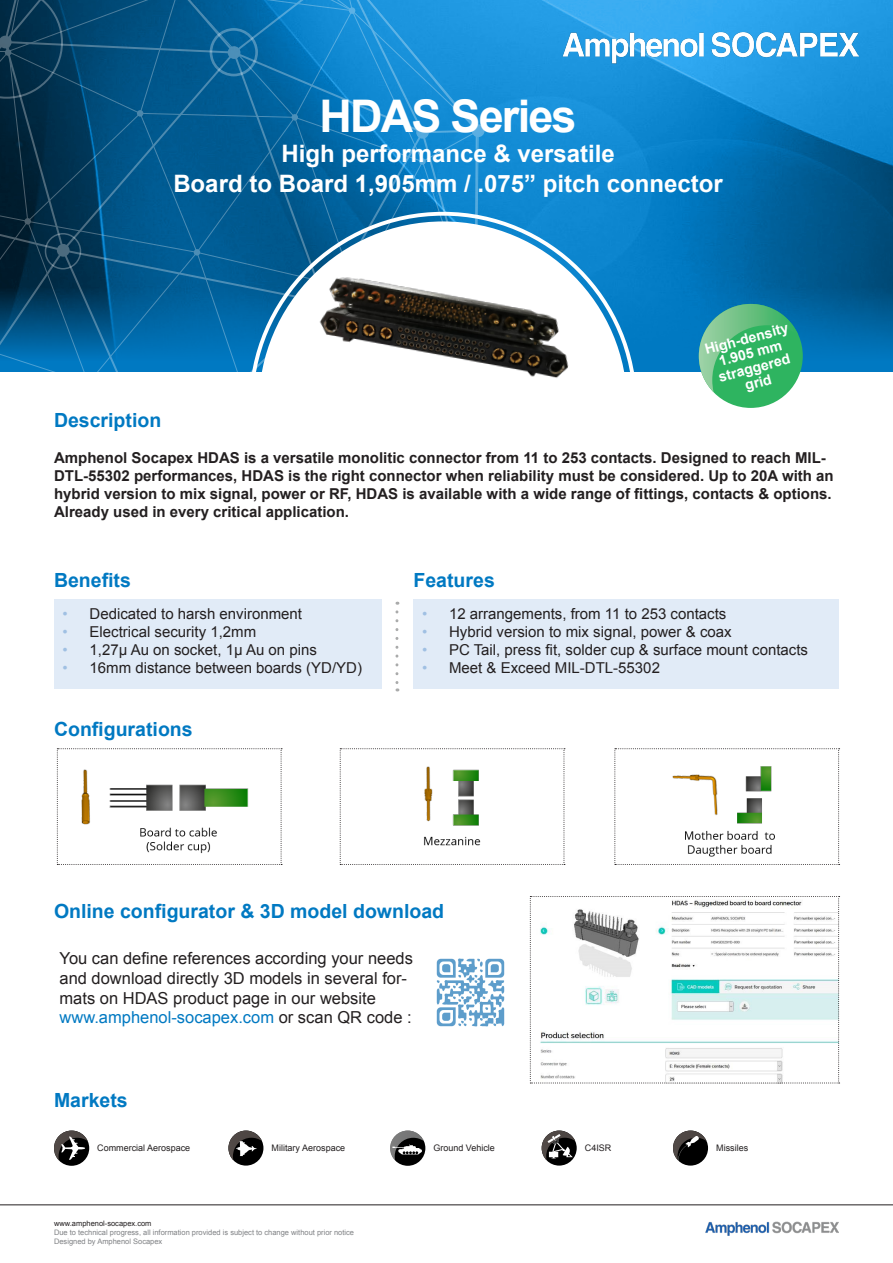
<style>
.page{position:relative;width:893px;height:1263px;background:#fff}
.page>*{position:absolute;margin:0;border:0;box-sizing:border-box;transform-origin:0 0}
.t1{font:700 45px "Arial";letter-spacing:-.04em;color:#fff}
.t2{font:700 24px "Arial";color:#fff}
.t3{font:700 19.5px "Arial";color:#0079c2}
.t4{font:16.5px/19.8px "Arial";color:#231f20}
.t5{font:16.5px "Arial";color:#0079c2}
.Amphenol_Cell_Styles{font:700 15px/18px "Arial";color:#231f20}
.Amphenol_Cell_Styles-2{font:15px "Arial";color:#231f20}
.t6{font:700 14.25px "Arial";color:#fff}
.t7{font:9px "Arial";color:#231f20}
.t8{font:7.5px/9px "Arial";color:#808285}
.t9{font:7.5px "Arial";color:#231f20}
.s1{color:#a0c0e3}
.s2{color:#231f20}
</style>
<div class="page">
<img style="left:481px;top:0;width:412px;height:372px">
<svg style="left:472px;top:124px;width:13px;height:13px"></svg>
<svg style="left:0;top:0;width:481px;height:372px;background:#0b6297"></svg>
<div style="left:263px;top:225px;width:360px;height:361px;background:#fff;border-radius:50%"></div>
<div style="left:259px;top:221px;width:368px;height:369px;border:8px solid #fff;border-radius:50%"></div>
<hr style="left:0;top:1204px;width:893px;height:1px;background:#231f20">
<img style="left:705px;top:1221px;width:134px;height:15px">
<img style="left:562px;top:29px;width:296px;height:34px">
<div style="left:699px;top:304px;width:104px;height:104px;background:#2eb460;border-radius:50%"></div>
<img style="left:699px;top:304px;width:99px;height:88px">
<div style="left:54px;top:599px;width:327px;height:90px;background:#e1ebf7"></div>
<div style="left:414px;top:599px;width:425px;height:90px;background:#e1ebf7"></div>
<svg style="left:395px;top:612px;width:3px;height:79px"></svg>
<div style="left:542px;top:1130px;width:35px;height:35px;background:#000;border-radius:50%"></div>
<svg style="left:542px;top:1130px;width:33px;height:30px"></svg>
<div style="left:673px;top:1130px;width:35px;height:35px;background:#000;border-radius:50%"></div>
<svg style="left:673px;top:1130px;width:34px;height:31px"></svg>
<div style="left:228px;top:1130px;width:35px;height:35px;background:#000;border-radius:50%"></div>
<svg style="left:228px;top:1130px;width:34px;height:30px"></svg>
<div style="left:54px;top:1130px;width:35px;height:36px;background:#000;border-radius:50%"></div>
<svg style="left:54px;top:1130px;width:34px;height:30px"></svg>
<div style="left:390px;top:1130px;width:35px;height:36px;background:#000;border-radius:50%"></div>
<svg style="left:390px;top:1130px;width:34px;height:30px"></svg>
<img style="left:436px;top:958px;width:69px;height:69px">
<svg style="left:57px;top:748px;width:225px;height:117px"></svg>
<svg style="left:340px;top:748px;width:225px;height:117px"></svg>
<svg style="left:614px;top:748px;width:226px;height:117px"></svg>
<svg style="left:530px;top:896px;width:310px;height:188px"></svg>
<img style="left:292px;top:255px;width:322px;height:123px">
<p class="t1" style="left:319px;top:84px;width:259px">HDAS Series</p>
<p class="t2" style="left:281px;top:136px;width:335px">High performance &amp; versatile</p>
<p class="t2" style="left:173px;top:166px;width:551px">Board to Board 1,905mm / .075” pitch connector</p>
<p class="t6" style="left:702px;top:340px;width:87px;rotate:-15deg">High-density</p>
<p class="t6" style="left:717px;top:352px;width:66px;rotate:-15deg">1.905 mm</p>
<p class="t6" style="left:716px;top:367px;width:75px;rotate:-15deg">straggered</p>
<p class="t6" style="left:743px;top:376px;width:28px;rotate:-15deg">grid</p>
<p class="t3" style="left:54px;top:407px;width:109px">Description</p>
<p class="Amphenol_Cell_Styles" style="left:54px;top:449px;width:781px">Amphenol Socapex HDAS is a versatile monolitic connector from 11 to 253 contacts. Designed to reach MIL-DTL-55302 performances, HDAS is the right connector when reliability must be considered. Up to 20A with an hybrid version to mix signal, power or RF, HDAS is available with a wide range of fittings, contacts &amp; options.<br>Already used in every critical application.</p>
<p class="t3" style="left:54px;top:566px;width:78px">Benefits</p>
<p class="Amphenol_Cell_Styles-2" style="left:63px;top:603px;width:241px"><span class="s1">•</span> Dedicated to harsh environment</p>
<p class="Amphenol_Cell_Styles-2" style="left:63px;top:621px;width:195px"><span class="s1">•</span> Electrical security 1,2mm</p>
<p class="Amphenol_Cell_Styles-2" style="left:63px;top:639px;width:256px"><span class="s1">•</span> 1,27µ Au on socket, 1µ Au on pins</p>
<p class="Amphenol_Cell_Styles-2" style="left:63px;top:657px;width:301px"><span class="s1">•</span> 16mm distance between boards (YD/YD)</p>
<p class="t3" style="left:54px;top:715px;width:140px">Configurations</p>
<p class="t3" style="left:414px;top:566px;width:83px">Features</p>
<p class="Amphenol_Cell_Styles-2" style="left:422px;top:603px;width:306px"><span class="s1">•</span> 12 arrangements, from 11 to 253 contacts</p>
<p class="Amphenol_Cell_Styles-2" style="left:422px;top:621px;width:311px"><span class="s1">•</span> Hybrid version to mix signal, power &amp; coax</p>
<p class="Amphenol_Cell_Styles-2" style="left:422px;top:639px;width:388px"><span class="s1">•</span> PC Tail, press fit, solder cup &amp; surface mount contacts</p>
<p class="Amphenol_Cell_Styles-2" style="left:422px;top:657px;width:239px"><span class="s1">•</span> Meet &amp; Exceed MIL-DTL-55302</p>
<p class="t3" style="left:54px;top:897px;width:392px">Online configurator &amp; 3D model download</p>
<p class="t4" style="left:60px;top:948px;width:355px">You can define references according your needs and download directly 3D models in several for&shy;mats on HDAS product page in our website</p>
<p class="t5" style="left:60px;top:1006px;width:354px">www.amphenol-socapex.com <span class="s2">or scan QR code :</span></p>
<p class="t3" style="left:54px;top:1086px;width:75px">Markets</p>
<p class="t7" style="left:97px;top:1142px;width:95px">Commercial Aerospace</p>
<p class="t7" style="left:272px;top:1142px;width:75px">Military Aerospace</p>
<p class="t7" style="left:433px;top:1142px;width:63px">Ground Vehicle</p>
<p class="t7" style="left:585px;top:1142px;width:28px">C4ISR</p>
<p class="t7" style="left:716px;top:1142px;width:33px">Missiles</p>
<p class="t9" style="left:54px;top:1218px;width:99px">www.amphenol-socapex.com</p>
<p class="t8" style="left:54px;top:1227px;width:302px">Due to technical progress, all information provided is subject to change without prior notice<br>Designed by Amphenol Socapex</p>
</div>
